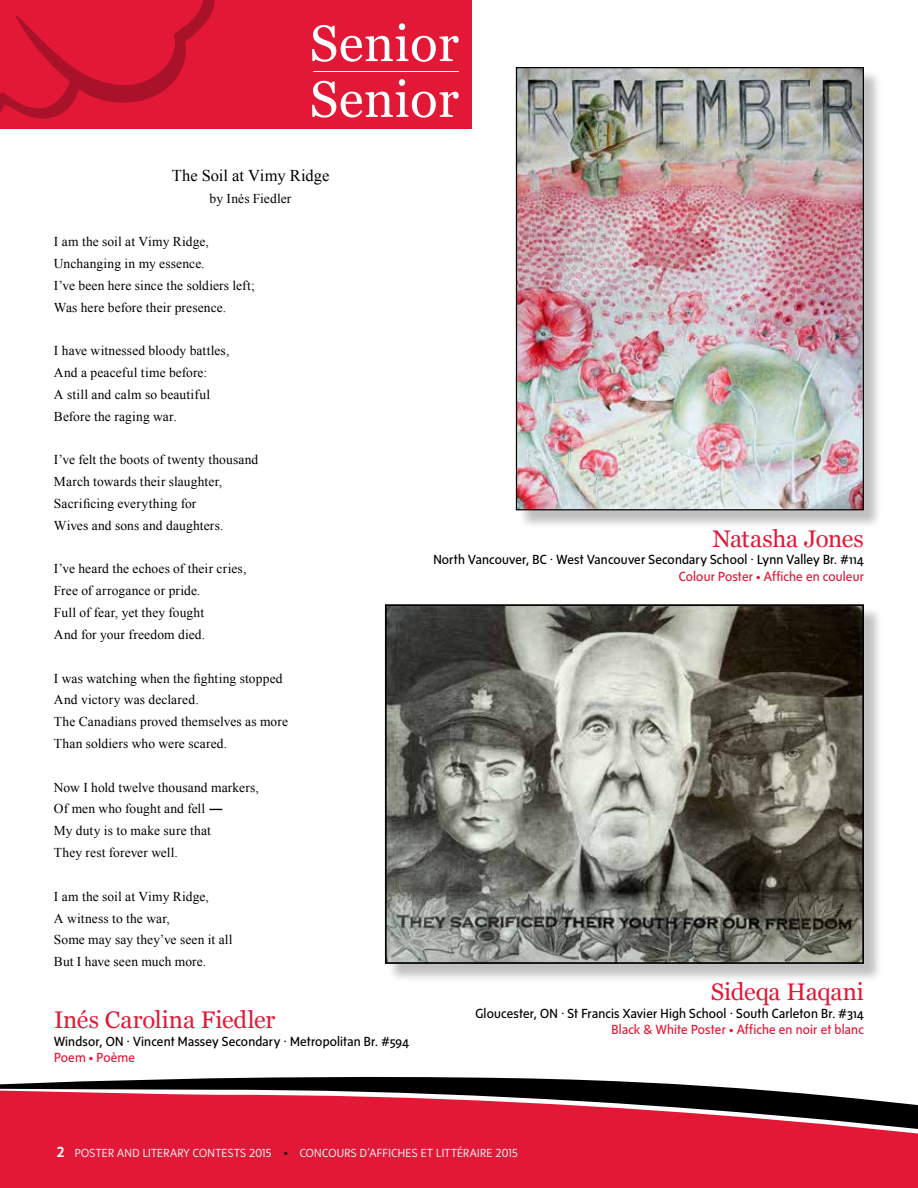
<style>
.page{position:relative;width:918px;height:1188px;background:#fff}
.page>*{position:absolute;margin:0;border:0;box-sizing:border-box;transform-origin:0 0}
.t1{font:51px/55.8px "Georgia";letter-spacing:.01em;color:#fff}
.t2{font:24px "Georgia";letter-spacing:-.005em;color:#e31837}
.t3{font:16.5px "Times New Roman";letter-spacing:-.005em;color:#000}
.t4{font:13.5px/21.8px "Times New Roman";letter-spacing:.01em;color:#000}
.t5{font:13.5px "Sense";letter-spacing:.01em;color:#000}
.t6{font:13.5px "Sense";letter-spacing:.01em;color:#e31837}
.t7{font:300 12px "Sense";letter-spacing:.025em;color:#fff}
.s1{font-family:"Sense";font-weight:500}
.s2{font-weight:500;font-size:15px}
.s3{font-family:"Georgia";font-weight:400;color:#000}
</style>
<div class="page">
<div style="left:0;top:1173px;width:918px;height:15px;background:#e31837"></div>
<div style="left:0;top:1168px;width:918px;height:5px;background:#e31837"></div>
<svg style="left:0;top:1076px;width:918px;height:92px;background:#bc3045"></svg>
<div style="left:518px;top:69px;width:365px;height:460px;background:#000;opacity:.25"></div>
<img style="left:518px;top:69px;width:344px;height:439px">
<div style="left:516px;top:67px;width:348px;height:443px;border:1px solid #000"></div>
<div style="left:387px;top:607px;width:496px;height:375px;background:#000;opacity:.25"></div>
<img style="left:388px;top:607px;width:473px;height:354px">
<div style="left:385px;top:604px;width:479px;height:360px;border:2px solid #000"></div>
<div style="left:0;top:0;width:471px;height:129px;background:#e31837"></div>
<svg style="left:0;top:0;width:215px;height:119px"></svg>
<hr style="left:313px;top:71px;width:146px;height:1px;background:#fff">
<h1 class="t1" style="left:310px;top:17px;width:151px">Senior<br>Senior</h1>
<p class="t3" style="left:172px;top:164px;width:159px">The Soil at Vimy Ridge</p>
<p class="t4" style="left:210px;top:187px;width:83px">by Inés Fiedler</p>
<p class="t4" style="left:54px;top:231px;width:202px">I am the soil at Vimy Ridge,<br>Unchanging in my essence.<br>I’ve been here since the soldiers left;<br>Was here before their presence.</p>
<p class="t4" style="left:54px;top:340px;width:177px">I have witnessed bloody battles,<br>And a peaceful time before:<br>A still and calm so beautiful<br>Before the raging war.</p>
<p class="t4" style="left:54px;top:449px;width:206px">I’ve felt the boots of twenty thousand<br>March towards their slaughter,<br>Sacrificing everything for<br>Wives and sons and daughters.</p>
<p class="t4" style="left:54px;top:558px;width:194px">I’ve heard the echoes of their cries,<br>Free of arrogance or pride.<br>Full of fear, yet they fought<br>And for your freedom died.</p>
<p class="t4" style="left:54px;top:667px;width:236px">I was watching when the fighting stopped And victory was declared.<br>The Canadians proved themselves as more Than soldiers who were scared.</p>
<p class="t4" style="left:54px;top:776px;width:207px">Now I hold twelve thousand markers,<br>Of men who fought and fell <span class="s1">—<br></span>My duty is to make sure that<br>They rest forever well.</p>
<p class="t4" style="left:54px;top:885px;width:180px">I am the soil at Vimy Ridge,<br>A witness to the war,<br>Some may say they’ve seen it all<br>But I have seen much more.</p>
<h2 class="t2" style="left:54px;top:1005px;width:223px">Inés Carolina Fiedler</h2>
<p class="t5" style="left:54px;top:1034px;width:357px">Windsor, ON · Vincent Massey Secondary · Metropolitan Br. #594</p>
<p class="t6" style="left:54px;top:1050px;width:83px">Poem • Poème</p>
<h2 class="t2" style="left:712px;top:524px;width:153px">Natasha Jones</h2>
<p class="t5" style="left:433px;top:552px;width:432px">North Vancouver, BC · West Vancouver Secondary School · Lynn Valley Br. #114</p>
<p class="t6" style="left:679px;top:568px;width:187px">Colour Poster • Affiche en couleur</p>
<h2 class="t2" style="left:711px;top:977px;width:155px">Sideqa Haqani</h2>
<p class="t5" style="left:475px;top:1005px;width:390px">Gloucester, ON · St Francis Xavier High School · South Carleton Br. #314</p>
<p class="t6" style="left:612px;top:1022px;width:254px">Black &amp; White Poster • Affiche en noir et blanc</p>
<p class="t7" style="left:57px;top:1146px;width:462px"><span class="s2">2</span> POSTER AND LITERARY CONTESTS 2015 <span class="s3">•</span> CONCOURS D’AFFICHES ET LITTÉRAIRE 2015</p>
</div>
